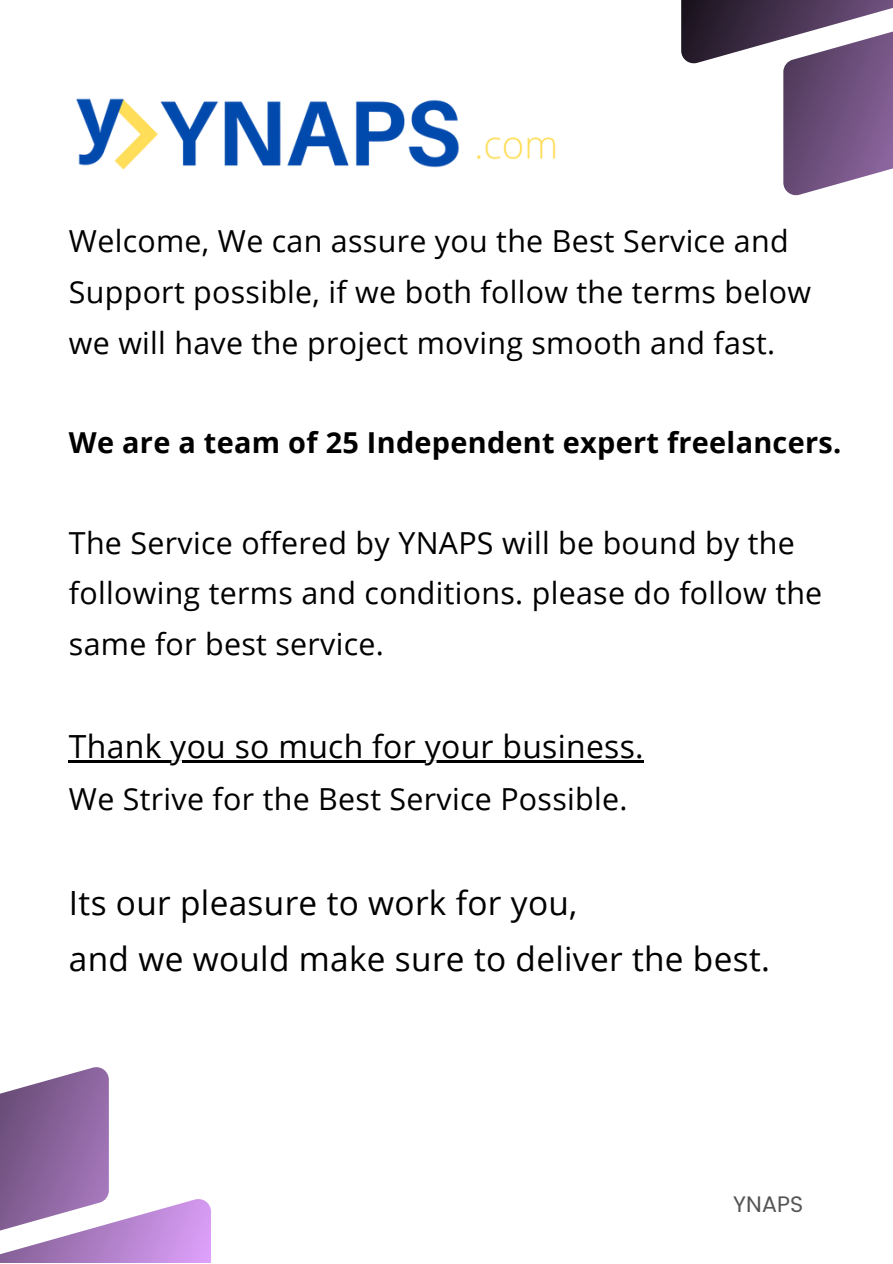
<style>
.page{position:relative;width:893px;height:1264px;background:#fff}
.page>*{position:absolute;margin:0;border:0;box-sizing:border-box;transform-origin:0 0}
.t1{font:33.3px/56.2px "Open Sans";letter-spacing:.01em;color:#000}
.t2{font:31.8px "Open Sans";letter-spacing:.01em;color:#000}
.t3{font:30.3px/50.6px "Open Sans";letter-spacing:.01em;color:#000}
.t4{font:700 28.8px "Open Sans";letter-spacing:.01em;color:#000}
.t5{font:22.5px "Poppins";color:#545454}
</style>
<div class="page">
<svg style="left:681px;top:0;width:211px;height:196px"></svg>
<svg style="left:0;top:1067px;width:211px;height:195px"></svg>
<hr style="left:69px;top:760px;width:575px;height:3px;background:#000">
<img style="left:76px;top:98px;width:480px;height:72px">
<p class="t3" style="left:69px;top:215px;width:743px">Welcome, We can assure you the Best Service and<br>Support possible, if we both follow the terms below we will have the project moving smooth and fast.</p>
<p class="t4" style="left:69px;top:422px;width:773px">We are a team of 25 Independent expert freelancers.</p>
<p class="t3" style="left:69px;top:516px;width:754px">The Service offered by YNAPS will be bound by the following terms and conditions. please do follow the same for best service.</p>
<p class="t2" style="left:69px;top:724px;width:576px">Thank you so much for your business.</p>
<p class="t3" style="left:69px;top:773px;width:560px">We Strive for the Best Service Possible.</p>
<p class="t1" style="left:69px;top:873px;width:702px">Its our pleasure to work for you,<br>and we would make sure to deliver the best.</p>
<p class="t5" style="left:733px;top:1190px;width:72px">YNAPS</p>
</div>
